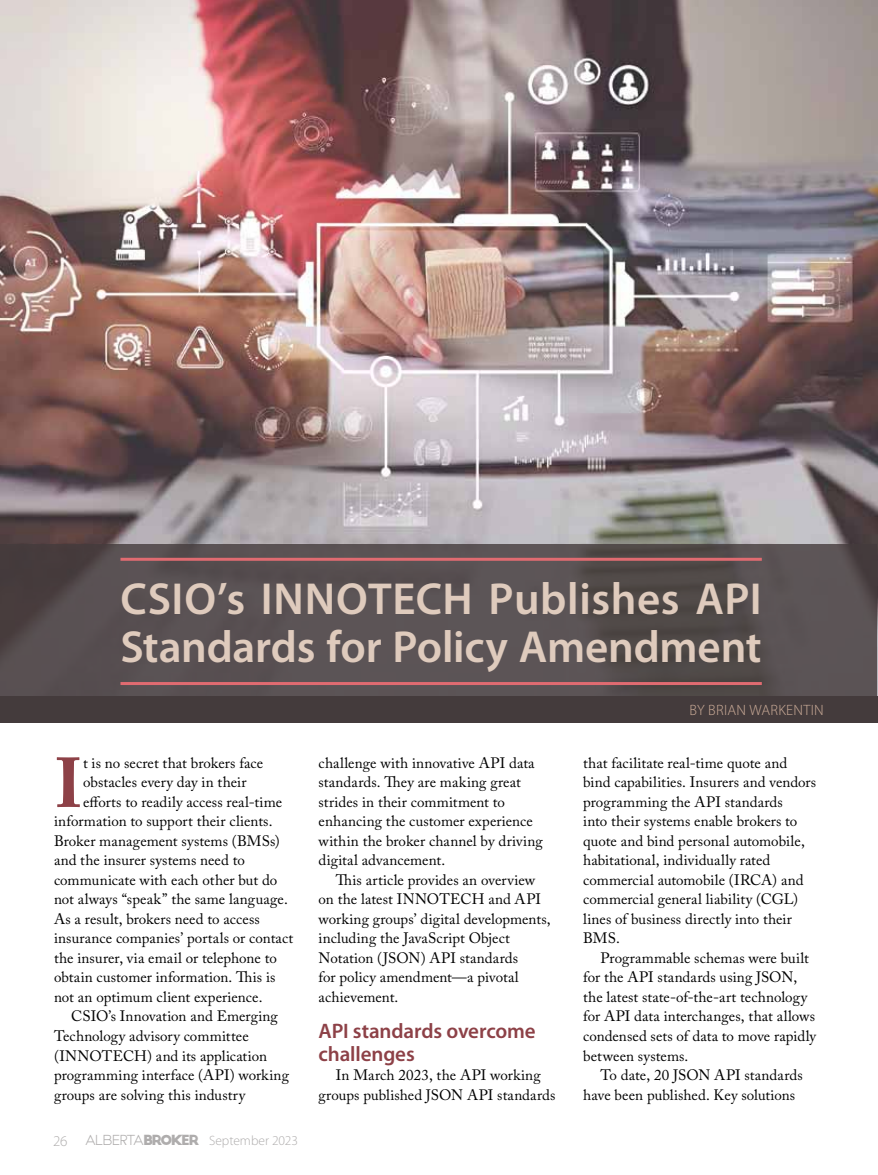
<style>
.page{position:relative;width:878px;height:1175px;background:#fff}
.page>*{position:absolute;margin:0;border:0;box-sizing:border-box;transform-origin:0 0}
.t1{font:700 69.9px "Adobe Caslon Pro";color:#8d4147}
.t2{font:600 45px/48px "Myriad Pro";color:#dfcbbd}
.t3{font:600 21px/22.5px "Myriad Pro";letter-spacing:-.005em;color:#8d4147}
.t4{font:15px/19.5px "Adobe Caslon Pro";letter-spacing:.005em;color:#000}
.t5{font:300 15px "Myriad Pro";letter-spacing:.005em;color:#ceae9a}
.t6{font:300 13.5px "Myriad Pro";color:#afadad}
.s1{font-size:15px}
.s2{font-family:"Big John PRO";font-weight:400}
.s3{font-family:"Big John PRO";font-weight:700;font-size:13.65px}
</style>
<div class="page">
<img style="left:0;top:0;width:878px;height:696px">
<svg style="left:0;top:544px;width:877px;height:152px;background:#564e50"></svg>
<hr style="left:120px;top:682px;width:641px;height:3px;background:#e06b71">
<hr style="left:120px;top:558px;width:641px;height:3px;background:#e06b71">
<div style="left:0;top:696px;width:878px;height:27px;background:#443b3c"></div>
<h2 class="t2" style="left:120px;top:574px;width:642px">CSIO’s INNOTECH Publishes API<br>Standards for Policy Amendment</h2>
<p class="t5" style="left:689px;top:701px;width:81px">BY BRIA N WARKE</p>
<p class="t5" style="left:793px;top:701px;width:32px">NTI N</p>
<h1 class="t1" style="left:54px;top:742px;width:30px">I</h1>
<p class="t4" style="left:83px;top:753px;width:182px">t is no secret that brokers face</p>
<p class="t4" style="left:83px;top:772px;width:165px">obstacles every day in their</p>
<p class="t4" style="left:83px;top:792px;width:201px">efforts to readily access real-time</p>
<p class="t4" style="left:54px;top:811px;width:220px">information to support their clients.</p>
<p class="t4" style="left:54px;top:831px;width:227px">Broker management systems (BMSs)</p>
<p class="t4" style="left:54px;top:850px;width:192px">and the insurer systems need to</p>
<p class="t4" style="left:54px;top:870px;width:225px">communicate with each other but do</p>
<p class="t4" style="left:54px;top:889px;width:235px">not always “speak” the same language.</p>
<p class="t4" style="left:54px;top:909px;width:207px">As a result, brokers need to access</p>
<p class="t4" style="left:54px;top:928px;width:241px">insurance companies’ portals or contact</p>
<p class="t4" style="left:54px;top:948px;width:224px">the insurer, via email or telephone to</p>
<p class="t4" style="left:54px;top:967px;width:223px">obtain customer information. This is</p>
<p class="t4" style="left:54px;top:987px;width:210px">not an optimum client experience.</p>
<p class="t4" style="left:71px;top:1006px;width:208px">CSIO’s Innovation and Emerging</p>
<p class="t4" style="left:54px;top:1026px;width:196px">Technology advisory committee</p>
<p class="t4" style="left:54px;top:1045px;width:214px">(INNOTECH) and its application</p>
<p class="t4" style="left:54px;top:1065px;width:236px">programming interface (API) working</p>
<p class="t4" style="left:54px;top:1084px;width:193px">groups are solving this industry</p>
<p class="t6" style="left:53px;top:1132px;width:246px"><span class="s1">26</span> <span class="s2">ALBERTA</span><span class="s3">bROKER</span> SEPTEMBER 2023</p>
<p class="t4" style="left:318px;top:753px;width:226px">challenge with innovative API data standards. They are making great strides in their commitment to enhancing the customer experience within the broker channel by driving digital advancement.</p>
<p class="t4" style="left:318px;top:870px;width:233px;text-indent:17px">This article provides an overview on the latest INNOTECH and API working groups’ digital developments, including the JavaScript Object<br>Notation (JSON) API standards<br>for policy amendment—a pivotal achievement.</p>
<h3 class="t3" style="left:318px;top:1019px;width:219px">API standards overcome challenges</h3>
<p class="t4" style="left:318px;top:1065px;width:238px;text-align:center">In March 2023, the API working groups published JSON API standards</p>
<p class="t4" style="left:583px;top:753px;width:234px">that facilitate real-time quote and bind capabilities. Insurers and vendors programming the API standards<br>into their systems enable brokers to quote and bind personal automobile, habitational, individually rated commercial automobile (IRCA) and commercial general liability (CGL) lines of business directly into their BMS.</p>
<p class="t4" style="left:583px;top:948px;width:234px;text-indent:17px">Programmable schemas were built for the API standards using JSON, the latest state-of-the-art technology for API data interchanges, that allows condensed sets of data to move rapidly between systems.</p>
<p class="t4" style="left:583px;top:1065px;width:221px;text-indent:17px">To date, 20 JSON API standards have been published. Key solutions</p>
</div>
